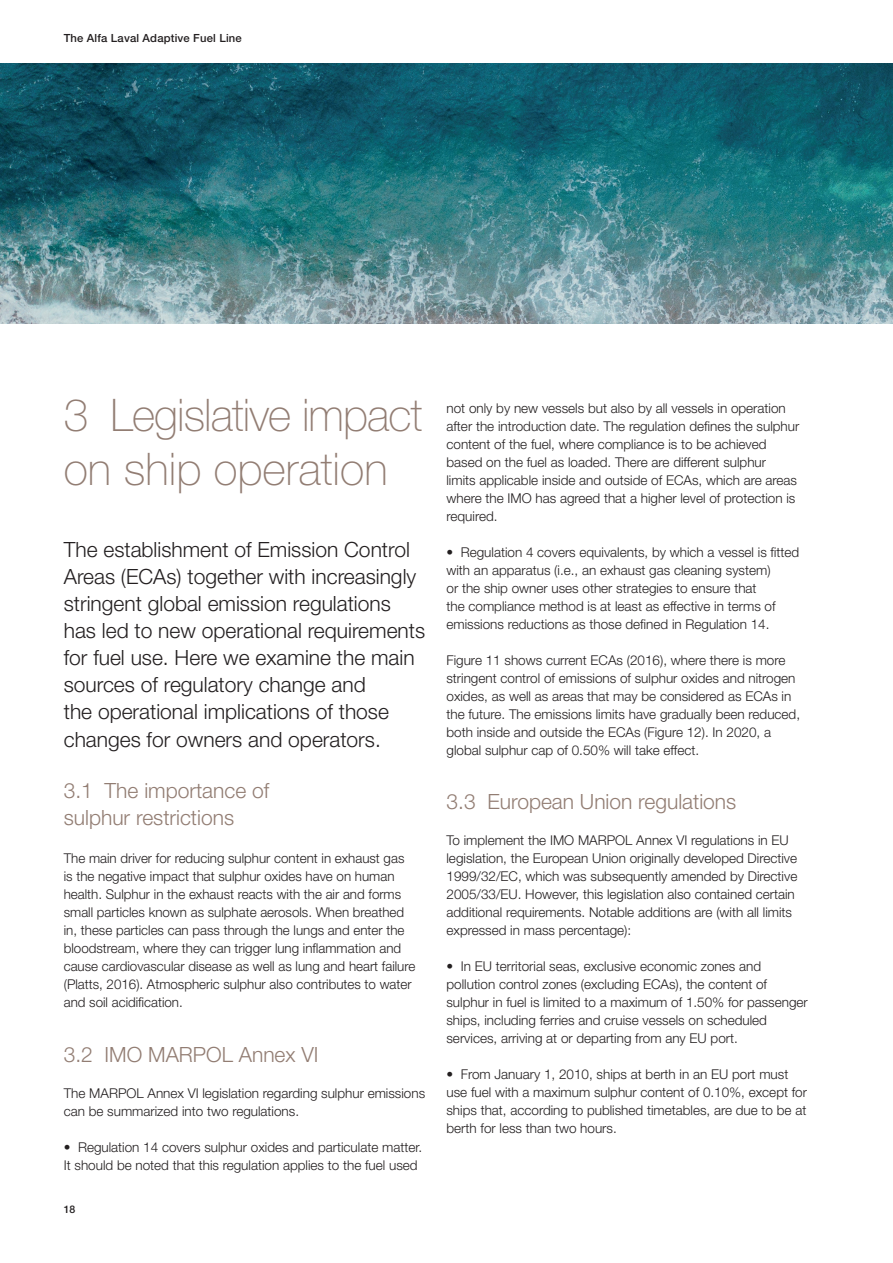
<style>
.page{position:relative;width:893px;height:1263px;background:#fff}
.page>*{position:absolute;margin:0;border:0;box-sizing:border-box;transform-origin:0 0}
.t1{font:100 45px/54px "Helvetica Neue LT Std";letter-spacing:-.02em;color:#927d73}
.t2{font:300 21px/27px "Helvetica Neue LT Std";color:#231f20}
.t3{font:300 21px/27px "Helvetica Neue LT Std";color:#927d73}
.t4{font:300 13.5px/18px "Helvetica Neue LT Std";color:#231f20}
.t5{font:500 11.25px "Helvetica Neue LT Std";letter-spacing:.015em;color:#231f20}
.t6{font:500 10.5px "Helvetica Neue LT Std";color:#231f20}
</style>
<div class="page">
<img style="left:0;top:64px;width:893px;height:259px">
<p class="t5" style="left:64px;top:31px;width:179px">The Alfa Laval Adaptive Fuel Line</p>
<h1 class="t1" style="left:64px;top:388px;width:360px">3 Legislative impact on ship operation</h1>
<p class="t2" style="left:64px;top:536px;width:363px">The establishment of Emission Control Areas (ECAs) together with increasingly stringent global emission regulations has led to new operational requirements for fuel use. Here we examine the main sources of regulatory change and<br>the operational implications of those changes for owners and operators.</p>
<h2 class="t3" style="left:64px;top:776px;width:207px">3.1 The importance of sulphur restrictions</h2>
<p class="t4" style="left:64px;top:849px;width:353px">The main driver for reducing sulphur content in exhaust gas is the negative impact that sulphur oxides have on human health. Sulphur in the exhaust reacts with the air and forms small particles known as sulphate aerosols. When breathed in, these particles can pass through the lungs and enter the bloodstream, where they can trigger lung inflammation and cause cardiovascular disease as well as lung and heart failure (Platts, 2016). Atmospheric sulphur also contributes to water and soil acidification.</p>
<h2 class="t3" style="left:64px;top:1040px;width:256px">3.2 IMO MARPOL Annex VI</h2>
<p class="t4" style="left:64px;top:1083px;width:363px">The MARPOL Annex VI legislation regarding sulphur emissions can be summarized into two regulations.</p>
<p class="t4" style="left:64px;top:1137px;width:360px">• Regulation 14 covers sulphur oxides and particulate matter.<br>It should be noted that this regulation applies to the fuel used</p>
<p class="t6" style="left:64px;top:1203px;width:13px">18</p>
<p class="t4" style="left:446px;top:399px;width:354px">not only by new vessels but also by all vessels in operation after the introduction date. The regulation defines the sulphur content of the fuel, where compliance is to be achieved based on the fuel as loaded. There are different sulphur<br>limits applicable inside and outside of ECAs, which are areas where the IMO has agreed that a higher level of protection is required.</p>
<p class="t4" style="left:446px;top:543px;width:354px">• Regulation 4 covers equivalents, by which a vessel is fitted with an apparatus (i.e., an exhaust gas cleaning system)<br>or the ship owner uses other strategies to ensure that<br>the compliance method is at least as effective in terms of emissions reductions as those defined in Regulation 14.</p>
<p class="t4" style="left:446px;top:651px;width:355px">Figure 11 shows current ECAs (2016), where there is more stringent control of emissions of sulphur oxides and nitrogen oxides, as well as areas that may be considered as ECAs in the future. The emissions limits have gradually been reduced, both inside and outside the ECAs (Figure 12). In 2020, a global sulphur cap of 0.50% will take effect.</p>
<h2 class="t3" style="left:446px;top:788px;width:291px">3.3 European Union regulations</h2>
<p class="t4" style="left:446px;top:831px;width:352px">To implement the IMO MARPOL Annex VI regulations in EU legislation, the European Union originally developed Directive 1999/32/EC, which was subsequently amended by Directive 2005/33/EU. However, this legislation also contained certain additional requirements. Notable additions are (with all limits expressed in mass percentage):</p>
<p class="t4" style="left:446px;top:957px;width:363px">• In EU territorial seas, exclusive economic zones and pollution control zones (excluding ECAs), the content of sulphur in fuel is limited to a maximum of 1.50% for passenger ships, including ferries and cruise vessels on scheduled services, arriving at or departing from any EU port.</p>
<p class="t4" style="left:446px;top:1065px;width:362px">• From January 1, 2010, ships at berth in an EU port must use fuel with a maximum sulphur content of 0.10%, except for ships that, according to published timetables, are due to be at berth for less than two hours.</p>
</div>
